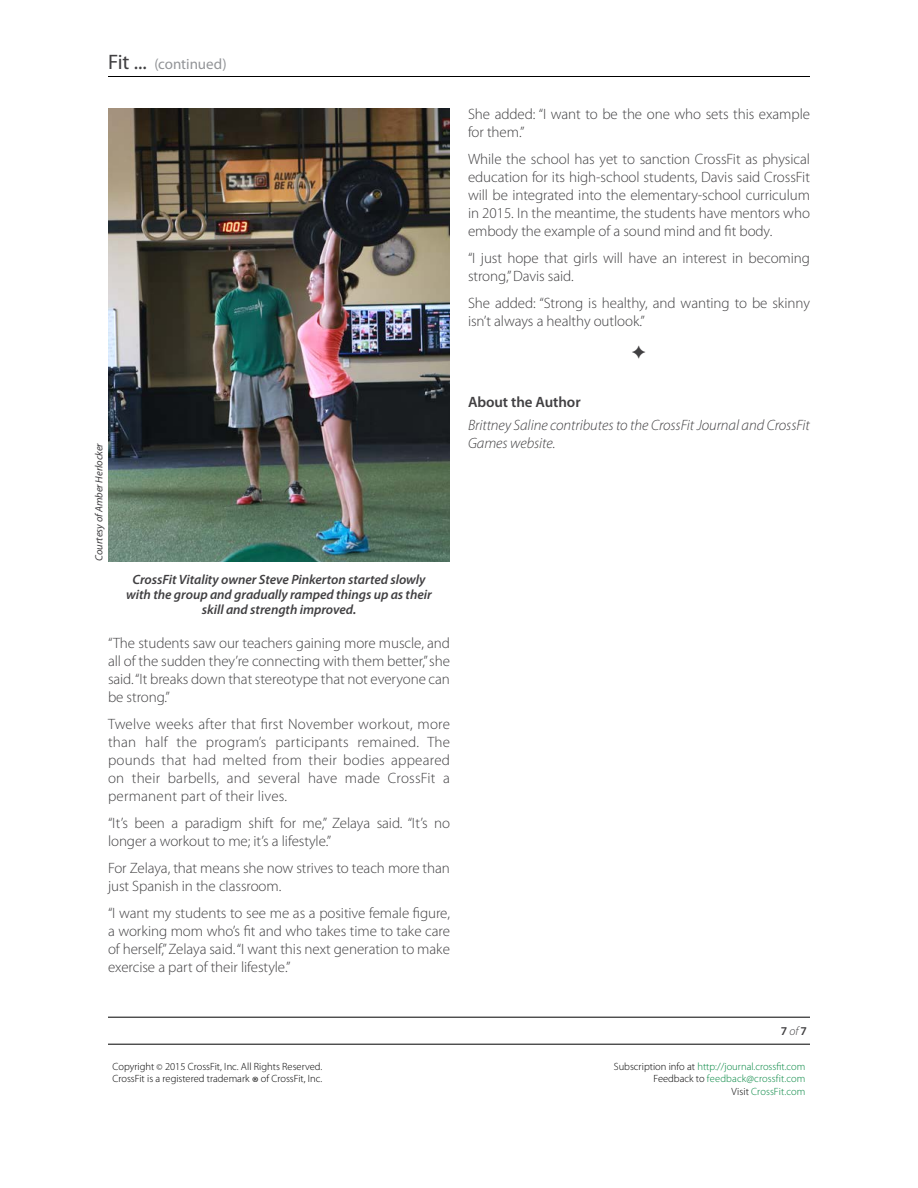
<style>
.page{position:relative;width:918px;height:1188px;background:#fff}
.page>*{position:absolute;margin:0;border:0;box-sizing:border-box;transform-origin:0 0}
.t1{font:300 15px/18px "Myriad Pro";letter-spacing:-.005em;color:#414042}
.t2{font:italic 300 15px/18px "Myriad Pro";letter-spacing:-.005em;color:#414042}
.t3{font:15px "Myriad Pro";letter-spacing:-.005em;color:#939598}
.t4{font:600 15px "Myriad Pro";letter-spacing:-.005em;color:#414042}
.t5{font:italic 600 13.5px/15px "Myriad Pro";letter-spacing:-.005em;color:#414042;text-align:center}
.t6{font:600 12px "Myriad Pro";color:#414042}
.t7{font:300 10.5px/12.6px "Myriad Pro";color:#00853f;text-align:right}
.t8{font:300 10.5px/12px "Myriad Pro";color:#000}
.t9{font:italic 10.5px "Myriad Pro";letter-spacing:-.005em;color:#414042}
.s1{font-size:21px;color:#414042}
.s2{font-weight:300;font-style:italic}
.s3{font-size:9px}
.s4{font-size:16.5px}
.s5{color:#000}
</style>
<div class="page">
<hr style="left:108px;top:76px;width:702px;height:1px;background:#000">
<hr style="left:108px;top:1017px;width:702px;height:1px;background:#000">
<hr style="left:108px;top:1044px;width:702px;height:1px;background:#000">
<img style="left:108px;top:108px;width:342px;height:454px">
<p class="t3" style="left:108px;top:56px;width:120px"><span class="s1">Fit ...</span> (continued)</p>
<p class="t1" style="left:468px;top:106px;width:344px">She added: “I want to be the one who sets this example for them.”</p>
<p class="t1" style="left:468px;top:151px;width:344px;text-align:justify">While the school has yet to sanction CrossFit as physical education for its high-school students, Davis said CrossFit will be integrated into the elementary-school curriculum in 2015. In the meantime, the students have mentors who embody the example of a sound mind and fit body.</p>
<p class="t1" style="left:468px;top:250px;width:343px">“I just hope that girls will have an interest in becoming strong,” Davis said.</p>
<p class="t1" style="left:468px;top:295px;width:344px">She added: “Strong is healthy, and wanting to be skinny isn’t always a healthy outlook.”</p>
<p class="t9" style="left:93px;top:561px;width:119px;rotate:-90deg">Courtesy of Amber Herlocker</p>
<p class="t5" style="left:126px;top:573px;width:307px">CrossFit Vitality owner Steve Pinkerton started slowly with the group and gradually ramped things up as their skill and strength improved.</p>
<p class="t1" style="left:108px;top:635px;width:344px;text-align:justify">“The students saw our teachers gaining more muscle, and all of the sudden they’re connecting with them better,” she said. “It breaks down that stereotype that not everyone can be strong.”</p>
<p class="t1" style="left:108px;top:716px;width:344px;text-align:justify">Twelve weeks after that first November workout, more than half the program’s participants remained. The pounds that had melted from their bodies appeared on their barbells, and several have made CrossFit a permanent part of their lives.</p>
<p class="t1" style="left:108px;top:815px;width:344px">“It’s been a paradigm shift for me,” Zelaya said. “It’s no longer a workout to me; it’s a lifestyle.”</p>
<p class="t1" style="left:108px;top:860px;width:343px">For Zelaya, that means she now strives to teach more than just Spanish in the classroom.</p>
<p class="t1" style="left:108px;top:905px;width:344px;text-align:justify">“I want my students to see me as a positive female figure, a working mom who’s fit and who takes time to take care of herself,” Zelaya said. “I want this next generation to make exercise a part of their lifestyle.”</p>
<p class="t4" style="left:468px;top:394px;width:114px">About the Author</p>
<p class="t2" style="left:468px;top:416px;width:344px">Brittney Saline contributes to the CrossFit Journal and CrossFit<br>Games website.</p>
<p class="t6" style="left:781px;top:1024px;width:28px">7 <span class="s2">of</span> 7</p>
<p class="t8" style="left:112px;top:1061px;width:211px">Copyright <span class="s3">©</span> 2015 CrossFit, Inc. All Rights Reserved.<br>CrossFit is a registered trademark <span class="s4">®</span> of CrossFit, Inc.</p>
<p class="t7" style="left:614px;top:1060px;width:193px"><span class="s5">Subscription info at</span> http://journal.crossfit.com<br><span class="s5">Feedback to</span> feedback@crossfit.com<br><span class="s5">Visit</span> CrossFit.com</p>
</div>
